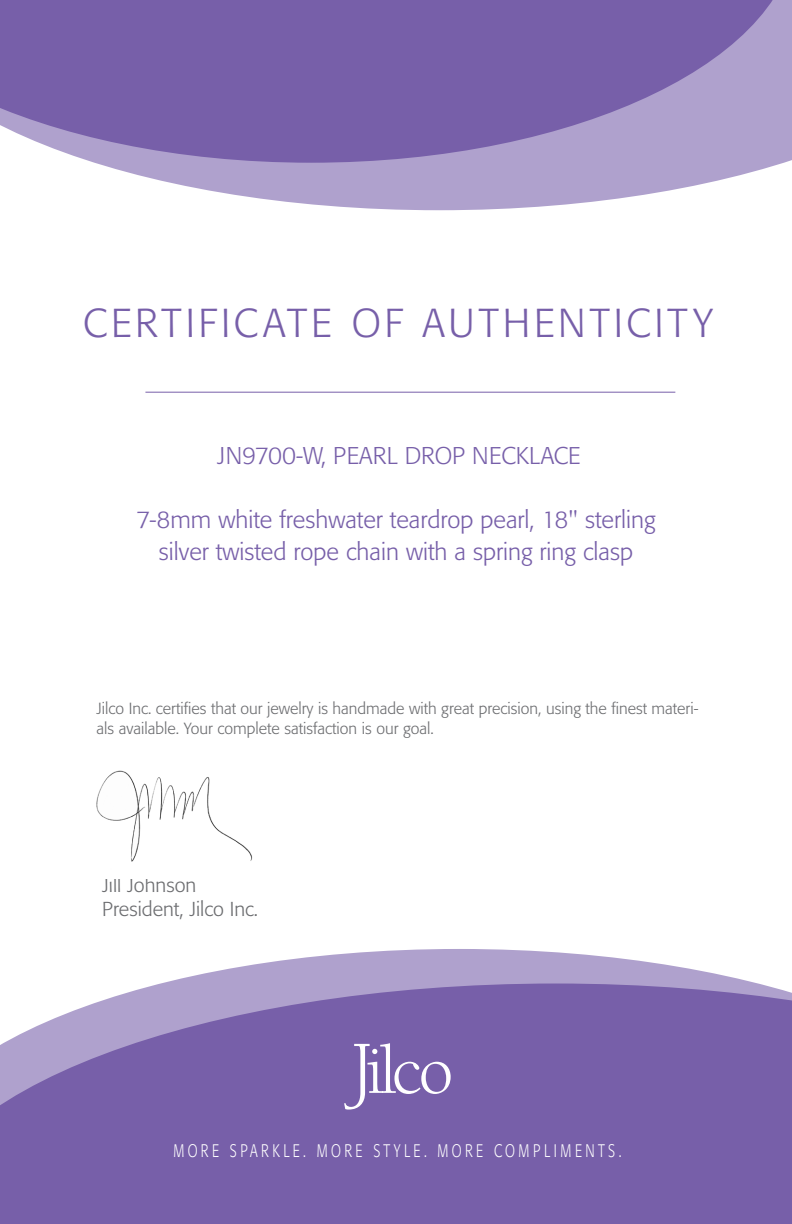
<style>
.page{position:relative;width:792px;height:1224px;background:#fff}
.page>*{position:absolute;margin:0;border:0;box-sizing:border-box;transform-origin:0 0}
.t1{font:300 40px "Formata";letter-spacing:.095em;color:#775fa9}
.t2{font:300 24px/32px "Formata";color:#775fa9;text-align:center}
.t3{font:300 20px "Formata";color:#6c6d70}
.t4{font:300 18px "Formata";letter-spacing:.25em;color:#fff;scale:.75 1}
.t5{font:300 16px/20px "Formata";color:#6c6d70}
</style>
<div class="page">
<svg style="left:159px;top:949px;width:601px;height:35px;fill:#afa1cd"></svg>
<svg style="left:0;top:984px;width:792px;height:240px;fill:#775fa9"></svg>
<svg style="left:96px;top:163px;width:687px;height:47px;fill:#afa1cd"></svg>
<svg style="left:0;top:0;width:792px;height:163px;fill:#775fa9"></svg>
<svg style="left:344px;top:1043px;width:107px;height:67px"></svg>
<hr style="left:145px;top:392px;width:530px;height:1px;background:#775fa9">
<img style="left:96px;top:770px;width:157px;height:92px">
<p class="t1" style="left:83px;top:300px;width:631px">CERTIFICATE OF AUTHENTICITY</p>
<p class="t2" style="left:217px;top:440px;width:365px">JN9700-W, PEARL DROP NECKLACE</p>
<p class="t2" style="left:136px;top:504px;width:521px">7-8mm white freshwater teardrop pearl, 18" sterling silver twisted rope chain with a spring ring clasp</p>
<p class="t5" style="left:96px;top:698px;width:603px">Jilco Inc. certifies that our jewelry is handmade with great precision, using the finest materi&shy;als available. Your complete satisfaction is our goal.</p>
<p class="t3" style="left:102px;top:874px;width:96px">Jill Johnson</p>
<p class="t3" style="left:102px;top:898px;width:157px">President, Jilco Inc.</p>
<p class="t4" style="left:173px;top:1140px;width:599px">MORE SPARKLE. MORE STYLE. MORE COMPLIMENTS.</p>
</div>
